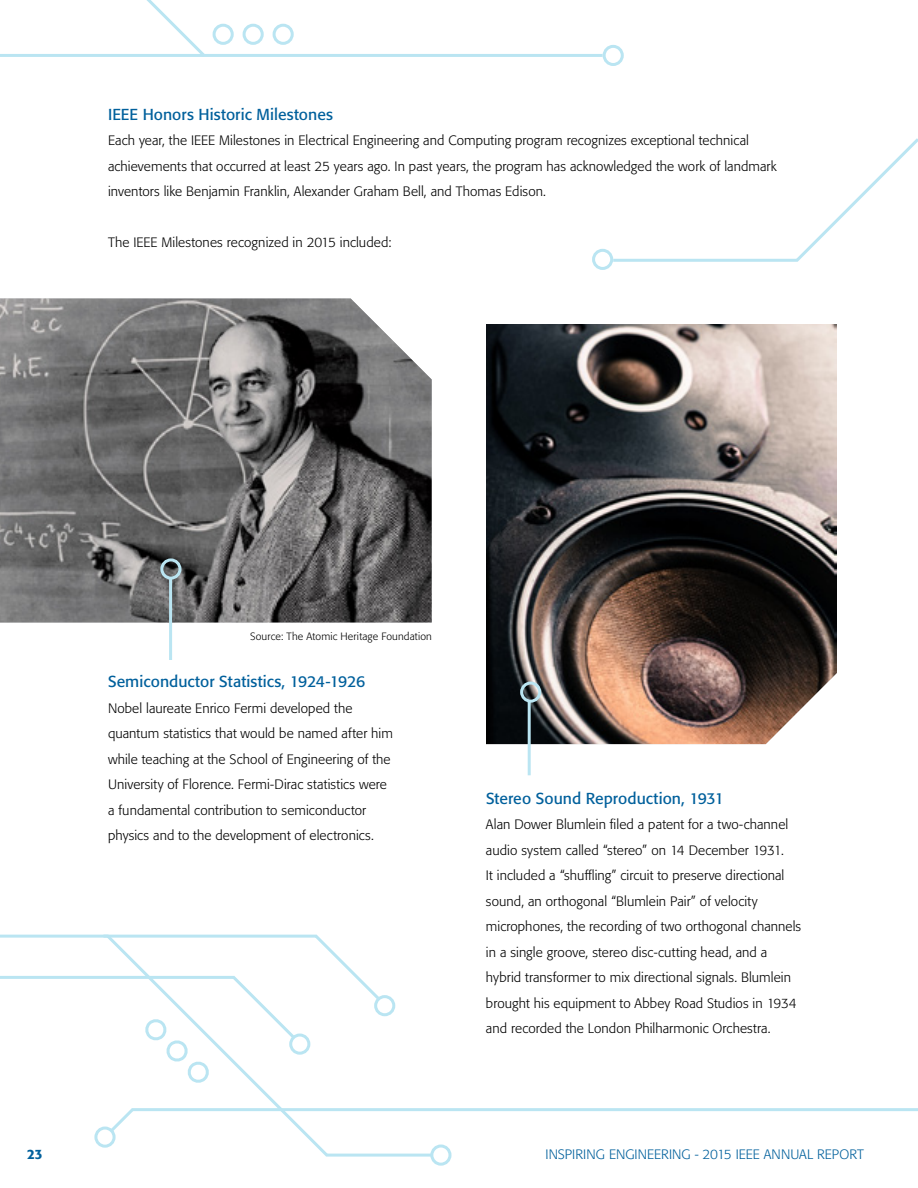
<style>
.page{position:relative;width:918px;height:1188px;background:#fff}
.page>*{position:absolute;margin:0;border:0;box-sizing:border-box;transform-origin:0 0}
.t1{font:15.75px "Formata";color:#00609c}
.t2{font:300 13.5px/25.5px "Formata";letter-spacing:.005em;color:#000}
.t3{font:300 13.5px "Formata";letter-spacing:.005em;color:#00609c}
.t4{font:500 13.5px "Formata";color:#00609c}
.t5{font:300 10.5px "Formata";letter-spacing:.015em;color:#000}
</style>
<div class="page">
<div style="left:603px;top:45px;width:21px;height:21px;border:3px solid #bae5f2;border-radius:50%"></div>
<div style="left:592px;top:249px;width:21px;height:21px;border:3px solid #bae5f2;border-radius:50%"></div>
<hr style="left:0;top:54px;width:603px;height:3px;background:#bae5f2">
<svg style="left:146px;top:0;width:59px;height:54px"></svg>
<img style="left:0;top:298px;width:432px;height:324px">
<img style="left:486px;top:324px;width:351px;height:420px">
<svg style="left:610px;top:138px;width:308px;height:125px"></svg>
<div style="left:213px;top:24px;width:21px;height:21px;border:3px solid #bae5f2;border-radius:50%"></div>
<div style="left:243px;top:24px;width:21px;height:21px;border:3px solid #bae5f2;border-radius:50%"></div>
<div style="left:273px;top:24px;width:21px;height:21px;border:3px solid #bae5f2;border-radius:50%"></div>
<div style="left:430px;top:1145px;width:21px;height:21px;border:3px solid #bae5f2;border-radius:50%"></div>
<div style="left:520px;top:682px;width:21px;height:21px;border:3px solid #bae5f2;border-radius:50%"></div>
<div style="left:160px;top:558px;width:21px;height:22px;border:3px solid #bae5f2;border-radius:50%"></div>
<svg style="left:435px;top:1108px;width:483px;height:46px"></svg>
<svg style="left:94px;top:995px;width:341px;height:163px"></svg>
<svg style="left:0;top:934px;width:382px;height:152px"></svg>
<hr style="left:169px;top:579px;width:3px;height:81px;background:#bae5f2">
<hr style="left:528px;top:702px;width:3px;height:73px;background:#bae5f2">
<p class="t1" style="left:108px;top:105px;width:226px">IEEE Honors Historic Milestones</p>
<p class="t2" style="left:108px;top:128px;width:670px">Each year, the IEEE Milestones in Electrical Engineering and Computing program recognizes exceptional technical achievements that occurred at least 25 years ago. In past years, the program has acknowledged the work of landmark inventors like Benjamin Franklin, Alexander Graham Bell, and Thomas Edison.</p>
<p class="t2" style="left:108px;top:230px;width:285px">The IEEE Milestones recognized in 2015 included:</p>
<p class="t4" style="left:27px;top:1146px;width:17px">23</p>
<p class="t5" style="left:250px;top:630px;width:183px">Source: The Atomic Heritage Foundation</p>
<p class="t1" style="left:108px;top:672px;width:259px">Semiconductor Statistics, 1924-1926</p>
<p class="t2" style="left:108px;top:696px;width:286px">Nobel laureate Enrico Fermi developed the quantum statistics that would be named after him while teaching at the School of Engineering of the University of Florence. Fermi-Dirac statistics were a fundamental contribution to semiconductor physics and to the development of electronics.</p>
<p class="t1" style="left:486px;top:789px;width:240px">Stereo Sound Reproduction, 1931</p>
<p class="t2" style="left:486px;top:812px;width:317px">Alan Dower Blumlein filed a patent for a two-channel audio system called “stereo” on 14 December 1931.<br>It included a “shuffling” circuit to preserve directional sound, an orthogonal “Blumlein Pair” of velocity microphones, the recording of two orthogonal channels in a single groove, stereo disc-cutting head, and a hybrid transformer to mix directional signals. Blumlein brought his equipment to Abbey Road Studios in 1934 and recorded the London Philharmonic Orchestra.</p>
<p class="t3" style="left:546px;top:1147px;width:320px">INSPIRING ENGINEERING - 2015 IEEE ANNUAL REPORT</p>
</div>
